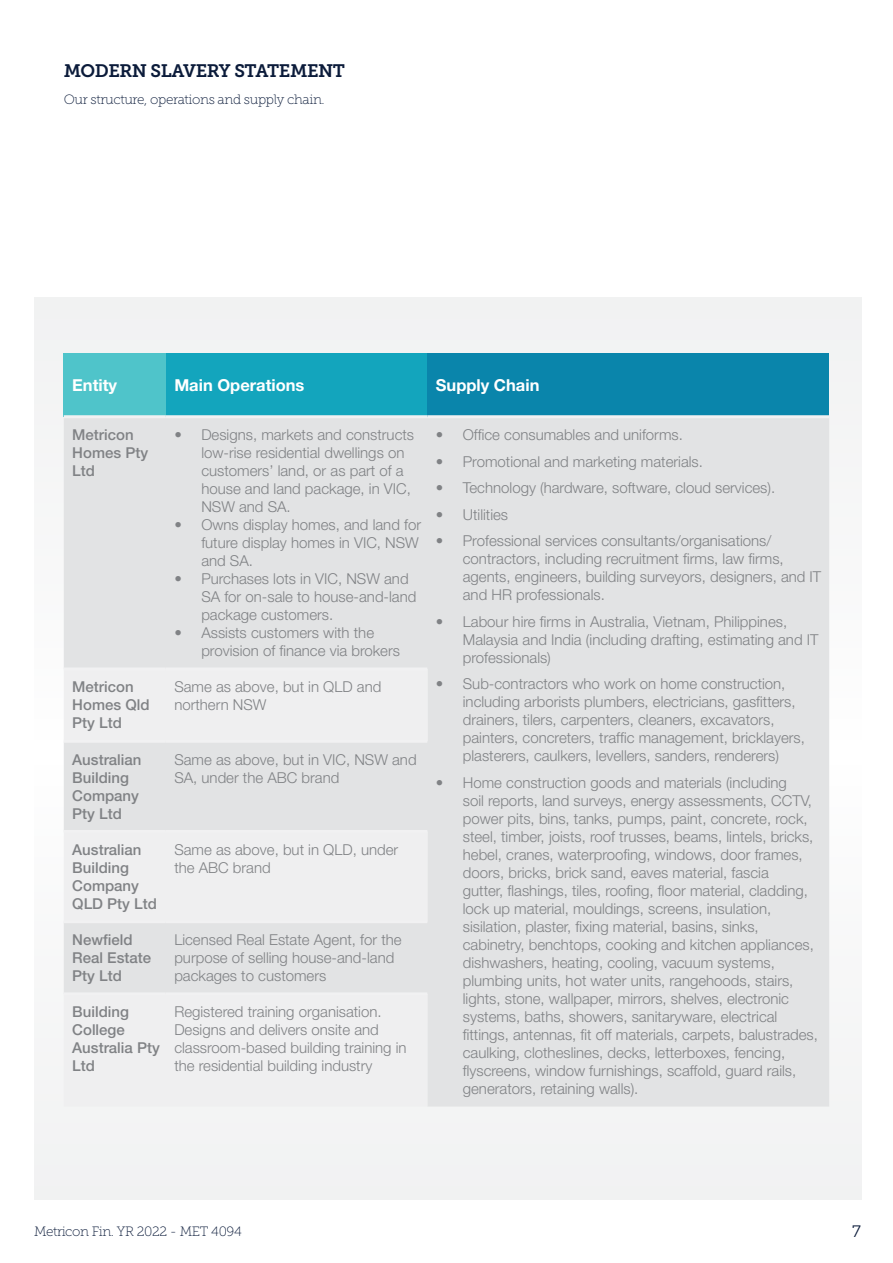
<style>
.page{position:relative;width:893px;height:1263px;background:#fff}
.page>*{position:absolute;margin:0;border:0;box-sizing:border-box;transform-origin:0 0}
.t1{font:18px "Museo Slab 700";letter-spacing:-.025em;color:#0b1b3a}
.t2{font:700 16.5px "Helvetica Neue LT Pro";color:#fff}
.t3{font:16.5px "Museo Slab 300";color:#0b1b3a}
.t4{font:300 15px/18px "Helvetica Neue LT Pro";color:#808285}
.t5{font:500 15px/18px "Helvetica Neue LT Pro";color:#808285}
.t6{font:13.5px "Museo Slab 100";letter-spacing:-.025em;color:#0b1b3a}
</style>
<div class="page">
<div style="left:34px;top:298px;width:827px;height:901px;background:#f2f3f3"></div>
<div style="left:64px;top:353px;width:102px;height:64px;background:#4fc4ca"></div>
<div style="left:166px;top:353px;width:261px;height:64px;background:#13a5bd"></div>
<div style="left:427px;top:353px;width:402px;height:64px;background:#0a85ab"></div>
<div style="left:64px;top:418px;width:765px;height:688px;background:#e2e3e4"></div>
<svg style="left:64px;top:670px;width:363px;height:436px"></svg>
<hr style="left:64px;top:415px;width:102px;height:3px;background:#f1f1f2">
<hr style="left:166px;top:415px;width:261px;height:3px;background:#f1f1f2">
<hr style="left:427px;top:415px;width:402px;height:3px;background:#f1f1f2">
<hr style="left:64px;top:667px;width:102px;height:3px;background:#f1f1f2">
<hr style="left:166px;top:667px;width:261px;height:3px;background:#f1f1f2">
<hr style="left:64px;top:740px;width:102px;height:3px;background:#f1f1f2">
<hr style="left:166px;top:740px;width:261px;height:3px;background:#f1f1f2">
<hr style="left:64px;top:830px;width:102px;height:3px;background:#f1f1f2">
<hr style="left:166px;top:830px;width:261px;height:3px;background:#f1f1f2">
<hr style="left:64px;top:920px;width:102px;height:3px;background:#f1f1f2">
<hr style="left:166px;top:920px;width:261px;height:3px;background:#f1f1f2">
<hr style="left:64px;top:992px;width:102px;height:3px;background:#f1f1f2">
<hr style="left:166px;top:992px;width:261px;height:3px;background:#f1f1f2">
<p class="t1" style="left:64px;top:61px;width:283px">MODERN SLAVERY STATEMENT</p>
<p class="t6" style="left:64px;top:92px;width:262px">Our structure, operations and supply chain.</p>
<p class="t2" style="left:72px;top:375px;width:46px">Entity</p>
<p class="t2" style="left:174px;top:375px;width:132px">Main Operations</p>
<p class="t2" style="left:436px;top:375px;width:105px">Supply Chain</p>
<p class="t5" style="left:72px;top:426px;width:77px">Metricon<br>Homes Pty<br>Ltd</p>
<p class="t4" style="left:201px;top:426px;width:214px;text-indent:-27px">• Designs, markets and constructs low-rise residential dwellings on customers’ land, or as part of a house and land package, in VIC,<br>NSW and SA.</p>
<p class="t4" style="left:201px;top:516px;width:221px;text-indent:-27px">• Owns display homes, and land for future display homes in VIC, NSW and SA.</p>
<p class="t4" style="left:201px;top:570px;width:217px;text-indent:-27px">• Purchases lots in VIC, NSW and<br>SA for on-sale to house-and-land package customers.</p>
<p class="t4" style="left:201px;top:624px;width:200px;text-indent:-27px">• Assists customers with the provision of finance via brokers</p>
<p class="t4" style="left:436px;top:426px;width:249px">• Office consumables and uniforms.</p>
<p class="t4" style="left:436px;top:452px;width:269px">• Promotional and marketing materials.</p>
<p class="t4" style="left:436px;top:479px;width:341px">• Technology (hardware, software, cloud services).</p>
<p class="t4" style="left:436px;top:505px;width:74px">• Utilities</p>
<p class="t4" style="left:463px;top:532px;width:360px;text-indent:-27px">• Professional services consultants/organisations/ contractors, including recruitment firms, law firms, agents, engineers, building surveyors, designers, and IT and HR professionals.</p>
<p class="t4" style="left:463px;top:612px;width:357px;text-indent:-27px">• Labour hire firms in Australia, Vietnam, Philippines,<br>Malaysia and India (including drafting, estimating and IT professionals)</p>
<p class="t4" style="left:463px;top:675px;width:344px;text-indent:-27px">• Sub-contractors who work on home construction, including arborists plumbers, electricians, gasfitters, drainers, tilers, carpenters, cleaners, excavators, painters, concreters, traffic management, bricklayers, plasterers, caulkers, levellers, sanders, renderers)</p>
<p class="t4" style="left:463px;top:773px;width:357px;text-indent:-27px">• Home construction goods and materials (including<br>soil reports, land surveys, energy assessments, CCTV, power pits, bins, tanks, pumps, paint, concrete, rock, steel, timber, joists, roof trusses, beams, lintels, bricks, hebel, cranes, waterproofing, windows, door frames, doors, bricks, brick sand, eaves material, fascia<br>gutter, flashings, tiles, roofing, floor material, cladding, lock up material, mouldings, screens, insulation, sisilation, plaster, fixing material, basins, sinks, cabinetry, benchtops, cooking and kitchen appliances, dishwashers, heating, cooling, vacuum systems, plumbing units, hot water units, rangehoods, stairs, lights, stone, wallpaper, mirrors, shelves, electronic systems, baths, showers, sanitaryware, electrical fittings, antennas, fit off materials, carpets, balustrades, caulking, clotheslines, decks, letterboxes, fencing, flyscreens, window furnishings, scaffold, guard rails, generators, retaining walls).</p>
<p class="t5" style="left:72px;top:678px;width:79px">Metricon<br>Homes Qld<br>Pty Ltd</p>
<p class="t4" style="left:174px;top:678px;width:208px">Same as above, but in QLD and northern NSW</p>
<p class="t5" style="left:72px;top:750px;width:71px">Australian<br>Building<br>Company<br>Pty Ltd</p>
<p class="t4" style="left:174px;top:750px;width:244px">Same as above, but in VIC, NSW and<br>SA, under the ABC brand</p>
<p class="t5" style="left:72px;top:840px;width:86px">Australian<br>Building<br>Company<br>QLD Pty Ltd</p>
<p class="t4" style="left:174px;top:840px;width:225px">Same as above, but in QLD, under the ABC brand</p>
<p class="t5" style="left:72px;top:931px;width:80px">Newfield<br>Real Estate<br>Pty Ltd</p>
<p class="t4" style="left:174px;top:930px;width:229px">Licensed Real Estate Agent, for the purpose of selling house-and-land packages to customers</p>
<p class="t5" style="left:72px;top:1003px;width:89px">Building<br>College<br>Australia Pty<br>Ltd</p>
<p class="t4" style="left:174px;top:1003px;width:234px">Registered training organisation.<br>Designs and delivers onsite and classroom-based building training in the residential building industry</p>
<p class="t6" style="left:34px;top:1224px;width:209px">Metricon Fin. YR 2022 - MET 4094</p>
<p class="t3" style="left:852px;top:1222px;width:10px">7</p>
</div>
